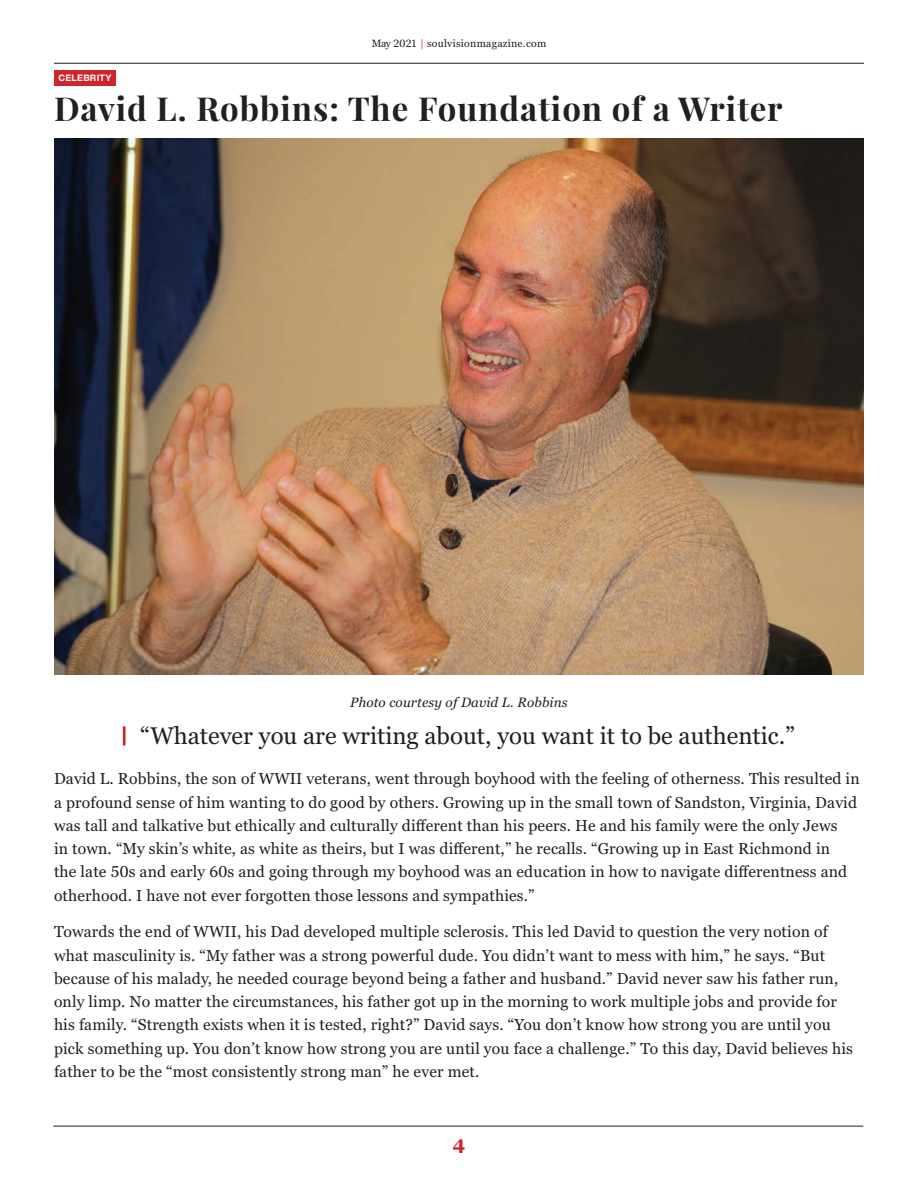
<style>
.page{position:relative;width:918px;height:1188px;background:#fff}
.page>*{position:absolute;margin:0;border:0;box-sizing:border-box;transform-origin:0 0}
.t1{font:700 33px "Playfair Display";letter-spacing:.03em;color:#231f20}
.t2{font:24px "Georgia Pro";color:#231f20}
.t3{font:700 19.5px "Georgia Pro";color:#d1232a}
.t4{font:15.75px/23.2px "Georgia Pro";letter-spacing:.01em;color:#231f20}
.t5{font:italic 13.5px "Georgia Pro";letter-spacing:.01em;color:#231f20}
.t6{font:10.5px "Georgia Pro";letter-spacing:.025em;color:#231f20}
.t7{font:700 9px "Helvetica Neue LT Std";letter-spacing:.03em;color:#fff}
.s1{color:#d1232a}
</style>
<div class="page">
<hr style="left:53px;top:1126px;width:810px;height:1px;background:#231f20">
<hr style="left:54px;top:63px;width:810px;height:1px;background:#231f20">
<img style="left:54px;top:139px;width:810px;height:536px">
<hr style="left:123px;top:726px;width:3px;height:20px;background:#d1232a">
<div style="left:54px;top:70px;width:62px;height:15px;background:#d1232a"></div>
<p class="t7" style="left:59px;top:72px;width:54px">CELEBRITY</p>
<p class="t6" style="left:372px;top:38px;width:176px">May 2021 <span class="s1">|</span> soulvisionmagazine.com</p>
<h1 class="t1" style="left:54px;top:88px;width:730px">David L. Robbins: The Foundation of a Writer</h1>
<p class="t5" style="left:350px;top:695px;width:219px">Photo courtesy of David L. Robbins</p>
<h2 class="t2" style="left:140px;top:722px;width:657px">“Whatever you are writing about, you want it to be authentic.”</h2>
<p class="t4" style="left:54px;top:768px;width:807px">David L. Robbins, the son of WWII veterans, went through boyhood with the feeling of otherness. This resulted in a profound sense of him wanting to do good by others. Growing up in the small town of Sandston, Virginia, David was tall and talkative but ethically and culturally different than his peers. He and his family were the only Jews<br>in town. “My skin’s white, as white as theirs, but I was different,” he recalls. “Growing up in East Richmond in<br>the late 50s and early 60s and going through my boyhood was an education in how to navigate differentness and otherhood. I have not ever forgotten those lessons and sympathies.”</p>
<p class="t4" style="left:54px;top:921px;width:801px">Towards the end of WWII, his Dad developed multiple sclerosis. This led David to question the very notion of what masculinity is. “My father was a strong powerful dude. You didn’t want to mess with him,” he says. “But because of his malady, he needed courage beyond being a father and husband.” David never saw his father run, only limp. No matter the circumstances, his father got up in the morning to work multiple jobs and provide for his family. “Strength exists when it is tested, right?” David says. “You don’t know how strong you are until you pick something up. You don’t know how strong you are until you face a challenge.” To this day, David believes his father to be the “most consistently strong man” he ever met.</p>
<p class="t3" style="left:453px;top:1135px;width:14px">4</p>
</div>
